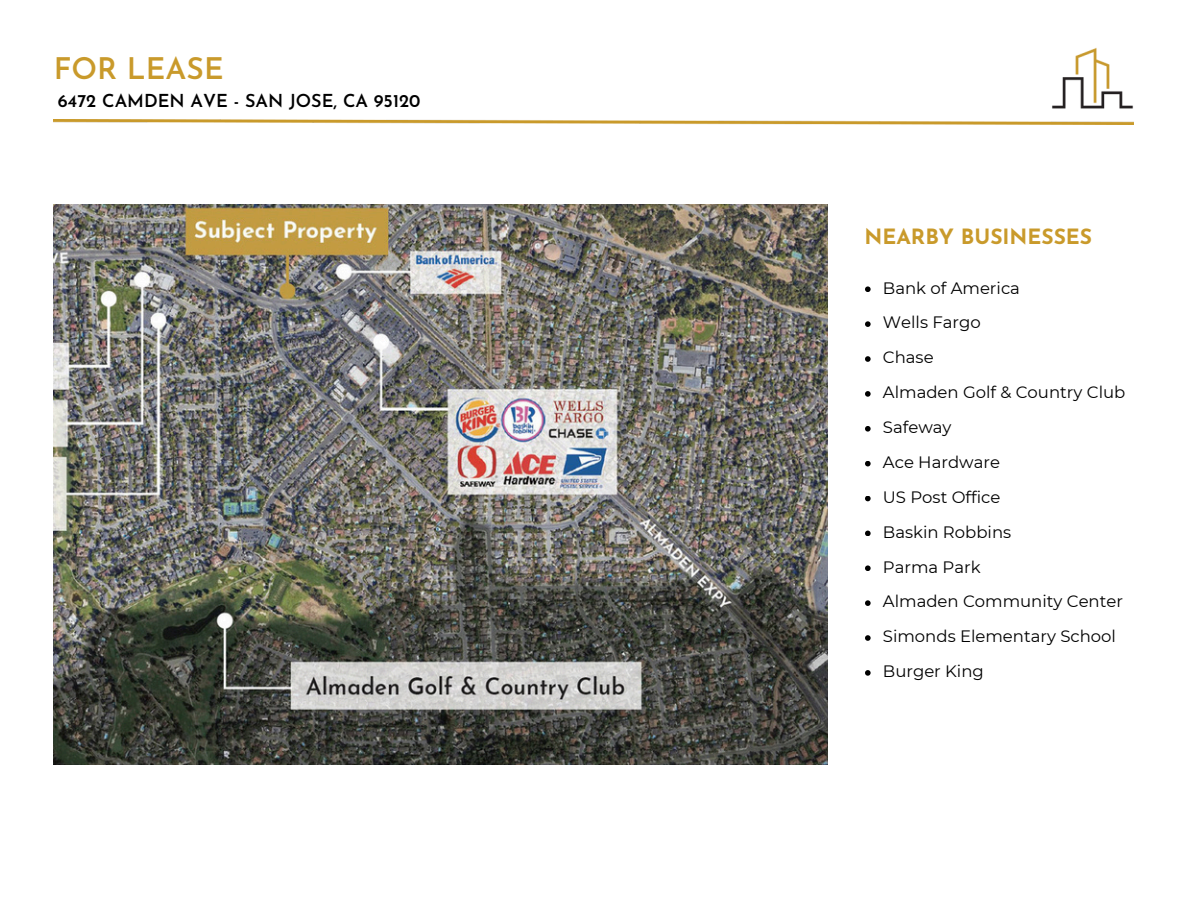
<style>
.page{position:relative;width:1188px;height:918px;background:#fff}
.page>*{position:absolute;margin:0;border:0;box-sizing:border-box;transform-origin:0 0}
.t1{font:600 30px "Josefin Sans";color:#c99a2b}
.t2{font:700 21px "Josefin Sans";color:#c99a2b}
.t3{font:600 18px "Josefin Sans";color:#000}
.t4{font:16.5px/34.8px "Montserrat";color:#000}
</style>
<div class="page">
<img style="left:1052px;top:48px;width:81px;height:61px">
<img style="left:54px;top:120px;width:1080px;height:4px">
<img style="left:54px;top:205px;width:774px;height:560px">
<svg style="left:865px;top:286px;width:6px;height:6px"></svg>
<svg style="left:865px;top:321px;width:6px;height:6px"></svg>
<svg style="left:865px;top:356px;width:6px;height:6px"></svg>
<svg style="left:865px;top:391px;width:6px;height:6px"></svg>
<svg style="left:865px;top:426px;width:6px;height:6px"></svg>
<svg style="left:865px;top:461px;width:6px;height:5px"></svg>
<svg style="left:865px;top:496px;width:6px;height:5px"></svg>
<svg style="left:865px;top:531px;width:6px;height:5px"></svg>
<svg style="left:865px;top:565px;width:6px;height:6px"></svg>
<svg style="left:865px;top:600px;width:6px;height:6px"></svg>
<svg style="left:865px;top:635px;width:6px;height:6px"></svg>
<svg style="left:865px;top:670px;width:6px;height:6px"></svg>
<h1 class="t1" style="left:54px;top:57px;width:171px">FOR LEASE</h1>
<p class="t3" style="left:58px;top:93px;width:364px">6472 CAMDEN AVE - SAN JOSE, CA 95120</p>
<h3 class="t2" style="left:864px;top:228px;width:229px">NEARBY BUSINESSES</h3>
<p class="t4" style="left:883px;top:270px;width:139px">Bank of America</p>
<p class="t4" style="left:883px;top:305px;width:99px">Wells Fargo</p>
<h2 class="t4" style="left:883px;top:340px;width:52px">Chase</h2>
<p class="t4" style="left:883px;top:375px;width:244px">Almaden Golf &amp; Country Club<br>Safeway</p>
<p class="t4" style="left:883px;top:445px;width:119px">Ace Hardware</p>
<p class="t4" style="left:883px;top:480px;width:119px">US Post Office</p>
<p class="t4" style="left:883px;top:514px;width:130px">Baskin Robbins</p>
<p class="t4" style="left:883px;top:549px;width:99px">Parma Park</p>
<p class="t4" style="left:883px;top:584px;width:242px">Almaden Community Center<br>Simonds Elementary School<br>Burger King</p>
</div>
